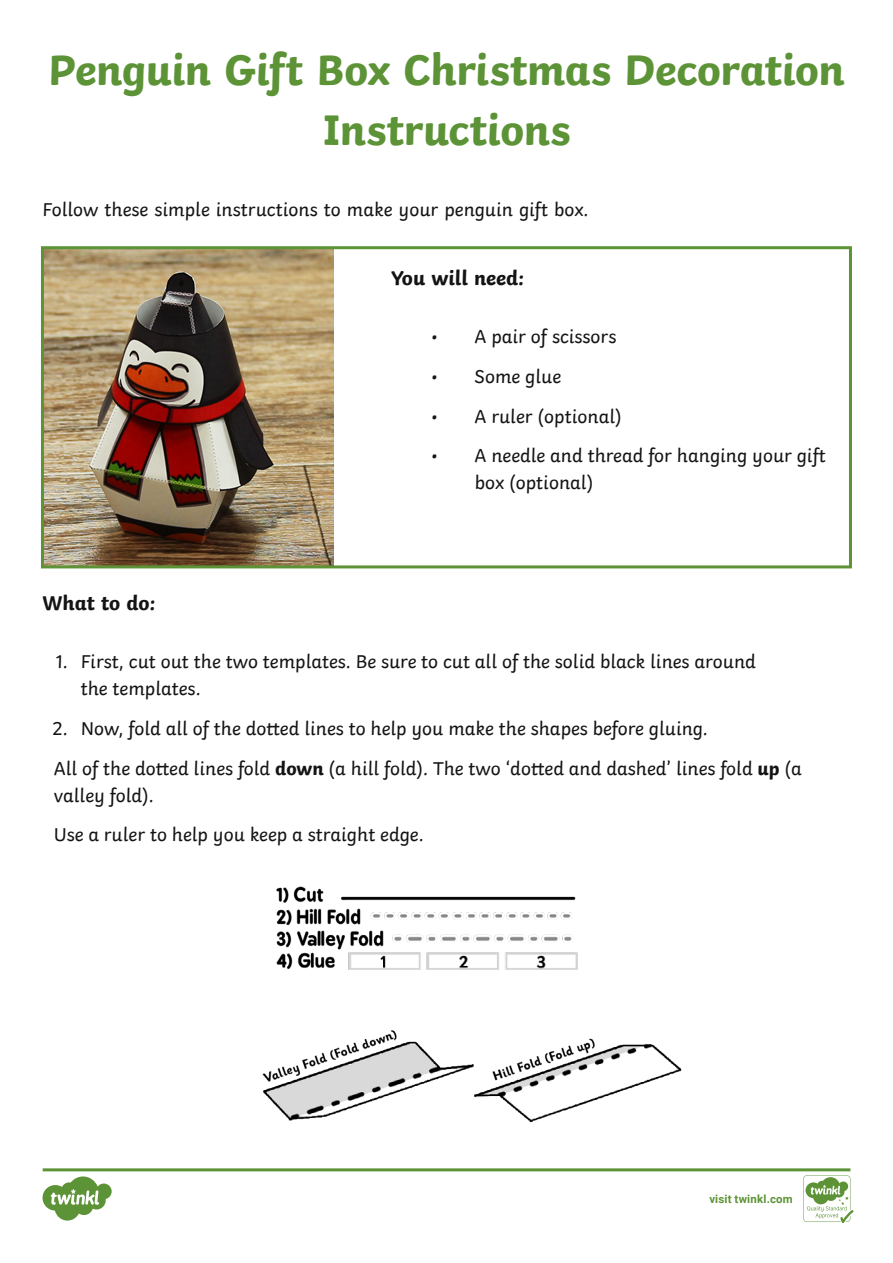
<style>
.page{position:relative;width:893px;height:1263px;background:#fff}
.page>*{position:absolute;margin:0;border:0;box-sizing:border-box;transform-origin:0 0}
.t1{font:700 45px/59.4px "Twinkl";letter-spacing:-.01em;color:#5c9336;text-align:center}
.t2{font:700 21px "Twinkl";color:#141414}
.t3{font:19.5px/27px "Twinkl";color:#141414}
.t4{font:700 11.4px "Roboto";letter-spacing:.02em;color:#5c9336}
.s1{font-weight:700}
</style>
<div class="page">
<img style="left:45px;top:250px;width:288px;height:314px">
<div style="left:41px;top:246px;width:811px;height:322px;border:3px solid #5c9336"></div>
<img style="left:262px;top:886px;width:420px;height:237px">
<svg style="left:43px;top:1168px;width:810px;height:55px"></svg>
<h1 class="t1" style="left:48px;top:36px;width:798px">Penguin Gift Box Christmas Decoration<br>Instructions</h1>
<p class="t3" style="left:42px;top:194px;width:548px">Follow these simple instructions to make your penguin gift box.</p>
<p class="t2" style="left:391px;top:260px;width:135px">You will need:</p>
<p class="t2" style="left:42px;top:585px;width:114px">What to do:</p>
<p class="t3" style="left:431px;top:321px;width:187px">• A pair of scissors</p>
<p class="t3" style="left:431px;top:361px;width:131px">• Some glue</p>
<p class="t3" style="left:431px;top:401px;width:192px">• A ruler (optional)</p>
<p class="t3" style="left:475px;top:441px;width:353px;text-indent:-44px">• A needle and thread for hanging your gift box (optional)</p>
<p class="t3" style="left:81px;top:646px;width:677px;text-indent:-25px">1. First, cut out the two templates. Be sure to cut all of the solid black lines around the templates.</p>
<p class="t3" style="left:53px;top:707px;width:751px;line-height:39.8px">2. Now, fold all of the dotted lines to help you make the shapes before gluing.<br>All of the dotted lines fold <span class="s1">down</span> (a hill fold). The two ‘dotted and dashed’ lines fold <span class="s1">up</span> (a</p>
<p class="t3" style="left:54px;top:773px;width:371px;line-height:39.8px">valley fold).<br>Use a ruler to help you keep a straight edge.</p>
<p class="t4" style="left:709px;top:1191px;width:85px">visit twinkl.com</p>
</div>
